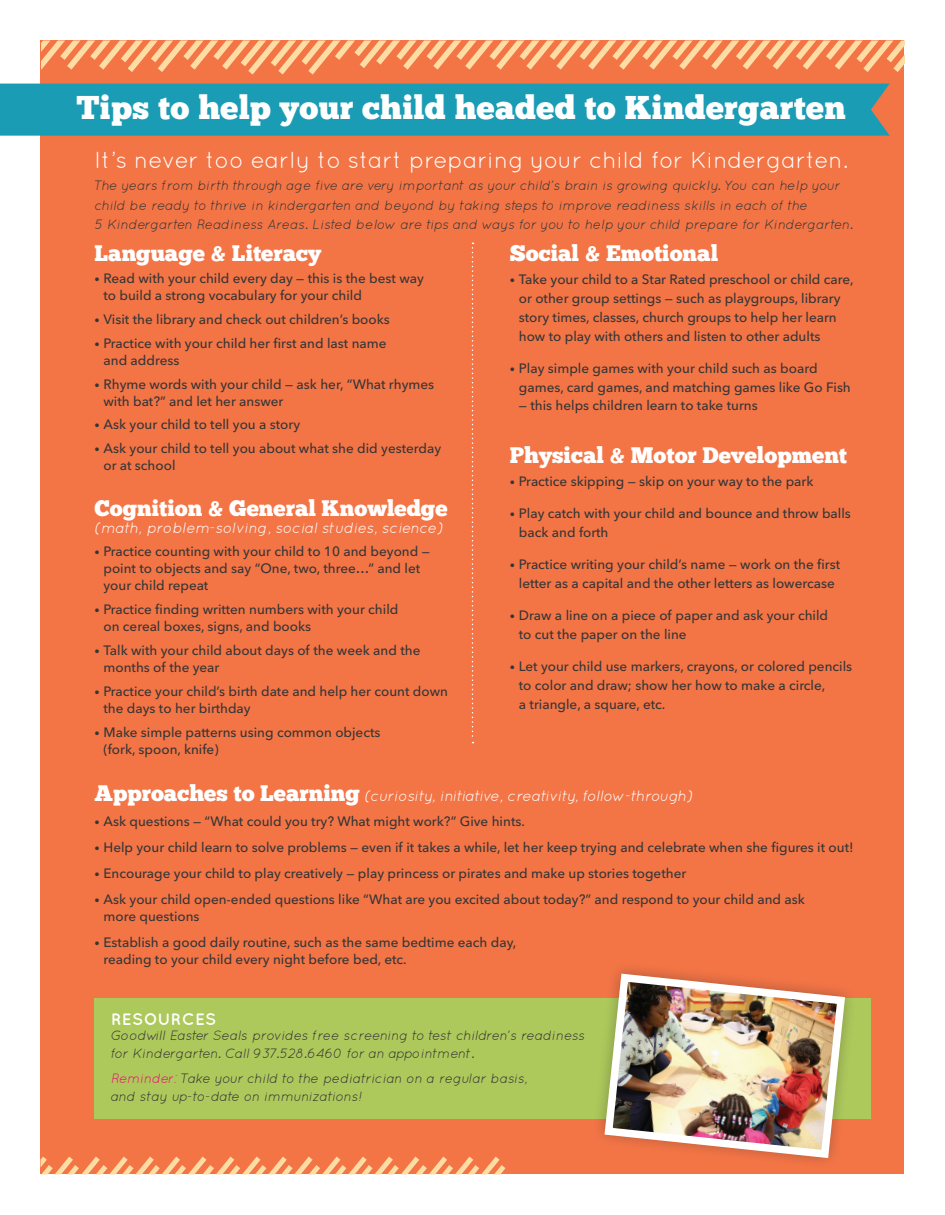
<style>
.page{position:relative;width:945px;height:1215px;background:#fff}
.page>*{position:absolute;margin:0;border:0;box-sizing:border-box;transform-origin:0 0}
.t1{font:33px "Chunk Five";letter-spacing:.01em;color:#fff}
.t2{font:23.25px "Quicksand";color:#fff}
.t3{font:22.5px "Chunk Five";color:#fff}
.t4{font:700 16.5px "Quicksand";letter-spacing:.03em;color:#fff}
.t5{font:italic 15px "Quicksand";color:#fff}
.t6{font:500 13.5px/17.2px "Avenir Next LT Pro";color:#363536}
.t7{font:italic 13.5px/19.5px "Quicksand";color:#363536}
.s1{font-size:10.5px}
.s2{font-family:"Chunk Five";font-style:normal;font-size:22.5px}
.s3{color:#ed1072}
</style>
<div class="page">
<div style="left:40px;top:40px;width:864px;height:1134px;background:#f37546"></div>
<div style="left:0;top:84px;width:890px;height:52px;background:#1b9cb5"></div>
<svg style="left:472px;top:243px;width:1px;height:500px"></svg>
<div style="left:94px;top:998px;width:777px;height:121px;background:#adc95b"></div>
<img style="left:600px;top:970px;width:249px;height:192px">
<svg style="left:40px;top:1157px;width:465px;height:17px"></svg>
<svg style="left:41px;top:40px;width:864px;height:35px"></svg>
<h1 class="t1" style="left:76px;top:88px;width:771px">Tips to help your child headed to Kindergarten</h1>
<h2 class="t2" style="left:94px;top:147px;width:755px">It’s never too early to start preparing your child for Kindergarten.</h2>
<p class="t7" style="left:94px;top:176px;width:760px">The years from birth through age five are very important as your child’s brain is growing quickly. You can help your child be ready to thrive in kindergarten and beyond by taking steps to improve readiness skills in each of the<br>5 Kindergarten Readiness Areas. Listed below are tips and ways for you to help your child prepare for Kindergarten.</p>
<h3 class="t3" style="left:94px;top:239px;width:228px">Language &amp; Literacy</h3>
<p class="t6" style="left:104px;top:269px;width:322px;text-indent:-9px"><span class="s1">•</span> Read with your child every day — this is the best way to build a strong vocabulary for your child</p>
<p class="t6" style="left:94px;top:310px;width:297px"><span class="s1">•</span> Visit the library and check out children’s books</p>
<p class="t6" style="left:104px;top:334px;width:285px;text-indent:-9px"><span class="s1">•</span> Practice with your child her first and last name and address</p>
<p class="t6" style="left:104px;top:375px;width:332px;text-indent:-9px"><span class="s1">•</span> Rhyme words with your child — ask her, “What rhymes with bat?” and let her answer</p>
<p class="t6" style="left:94px;top:416px;width:207px"><span class="s1">•</span> Ask your child to tell you a story</p>
<p class="t6" style="left:104px;top:440px;width:339px;text-indent:-9px"><span class="s1">•</span> Ask your child to tell you about what she did yesterday or at school</p>
<h3 class="t3" style="left:94px;top:495px;width:355px">Cognition &amp; General Knowledge</h3>
<p class="t5" style="left:94px;top:520px;width:350px">(math, problem-solving, social studies, science)</p>
<p class="t6" style="left:104px;top:542px;width:328px;text-indent:-9px"><span class="s1">•</span> Practice counting with your child to 10 and beyond — point to objects and say “One, two, three…” and let your child repeat</p>
<p class="t6" style="left:104px;top:601px;width:296px;text-indent:-9px"><span class="s1">•</span> Practice finding written numbers with your child on cereal boxes, signs, and books</p>
<p class="t6" style="left:104px;top:642px;width:319px;text-indent:-9px"><span class="s1">•</span> Talk with your child about days of the week and the months of the year</p>
<p class="t6" style="left:104px;top:683px;width:346px;text-indent:-9px"><span class="s1">•</span> Practice your child’s birth date and help her count down the days to her birthday</p>
<p class="t6" style="left:104px;top:724px;width:279px;text-indent:-9px"><span class="s1">•</span> Make simple patterns using common objects (fork, spoon, knife)</p>
<h3 class="t3" style="left:510px;top:239px;width:210px">Social &amp; Emotional</h3>
<p class="t6" style="left:519px;top:270px;width:336px;line-height:18.8px;text-indent:-9px"><span class="s1">•</span> Take your child to a Star Rated preschool or child care, or other group settings — such as playgroups, library story times, classes, church groups to help her learn how to play with others and listen to other adults</p>
<p class="t6" style="left:519px;top:359px;width:334px;line-height:18.8px;text-indent:-9px"><span class="s1">•</span> Play simple games with your child such as board games, card games, and matching games like Go Fish</p>
<p class="t6" style="left:519px;top:397px;width:240px">— this helps children learn to take turns</p>
<h3 class="t3" style="left:510px;top:442px;width:339px">Physical &amp; Motor Development</h3>
<p class="t6" style="left:510px;top:472px;width:305px"><span class="s1">•</span> Practice skipping — skip on your way to the park</p>
<p class="t6" style="left:519px;top:504px;width:334px;line-height:18.8px;text-indent:-9px"><span class="s1">•</span> Play catch with your child and bounce and throw balls back and forth</p>
<p class="t6" style="left:510px;top:555px;width:332px;line-height:18.8px;text-align:center"><span class="s1">•</span> Practice writing your child’s name — work on the first letter as a capital and the other letters as lowercase</p>
<p class="t6" style="left:519px;top:606px;width:311px;line-height:18.8px;text-indent:-9px"><span class="s1">•</span> Draw a line on a piece of paper and ask your child to cut the paper on the line</p>
<p class="t6" style="left:519px;top:657px;width:335px;line-height:18.8px;text-indent:-9px"><span class="s1">•</span> Let your child use markers, crayons, or colored pencils to color and draw; show her how to make a circle,<br>a triangle, a square, etc.</p>
<p class="t5" style="left:94px;top:787px;width:600px"><span class="s2">Approaches to Learning</span> (curiosity, initiative, creativity, follow-through)</p>
<p class="t6" style="left:94px;top:813px;width:432px"><span class="s1">•</span> Ask questions — “What could you try? What might work?” Give hints.</p>
<p class="t6" style="left:94px;top:839px;width:761px"><span class="s1">•</span> Help your child learn to solve problems — even if it takes a while, let her keep trying and celebrate when she figures it out!</p>
<p class="t6" style="left:94px;top:865px;width:593px"><span class="s1">•</span> Encourage your child to play creatively — play princess or pirates and make up stories together</p>
<p class="t6" style="left:104px;top:891px;width:703px;text-indent:-9px"><span class="s1">•</span> Ask your child open-ended questions like “What are you excited about today?” and respond to your child and ask more questions</p>
<p class="t6" style="left:104px;top:934px;width:415px;text-indent:-9px"><span class="s1">•</span> Establish a good daily routine, such as the same bedtime each day, reading to your child every night before bed, etc.</p>
<p class="t4" style="left:111px;top:1009px;width:107px">RESOURCES</p>
<p class="t7" style="left:111px;top:1026px;width:476px;line-height:18px">Goodwill Easter Seals provides free screening to test children’s readiness for Kindergarten. Call 937.528.6460 for an appointment.</p>
<p class="t7" style="left:111px;top:1069px;width:418px;line-height:18px"><span class="s3">Reminder:</span> Take your child to the pediatrician on a regular basis, and stay up-to-date on immunizations!</p>
</div>
